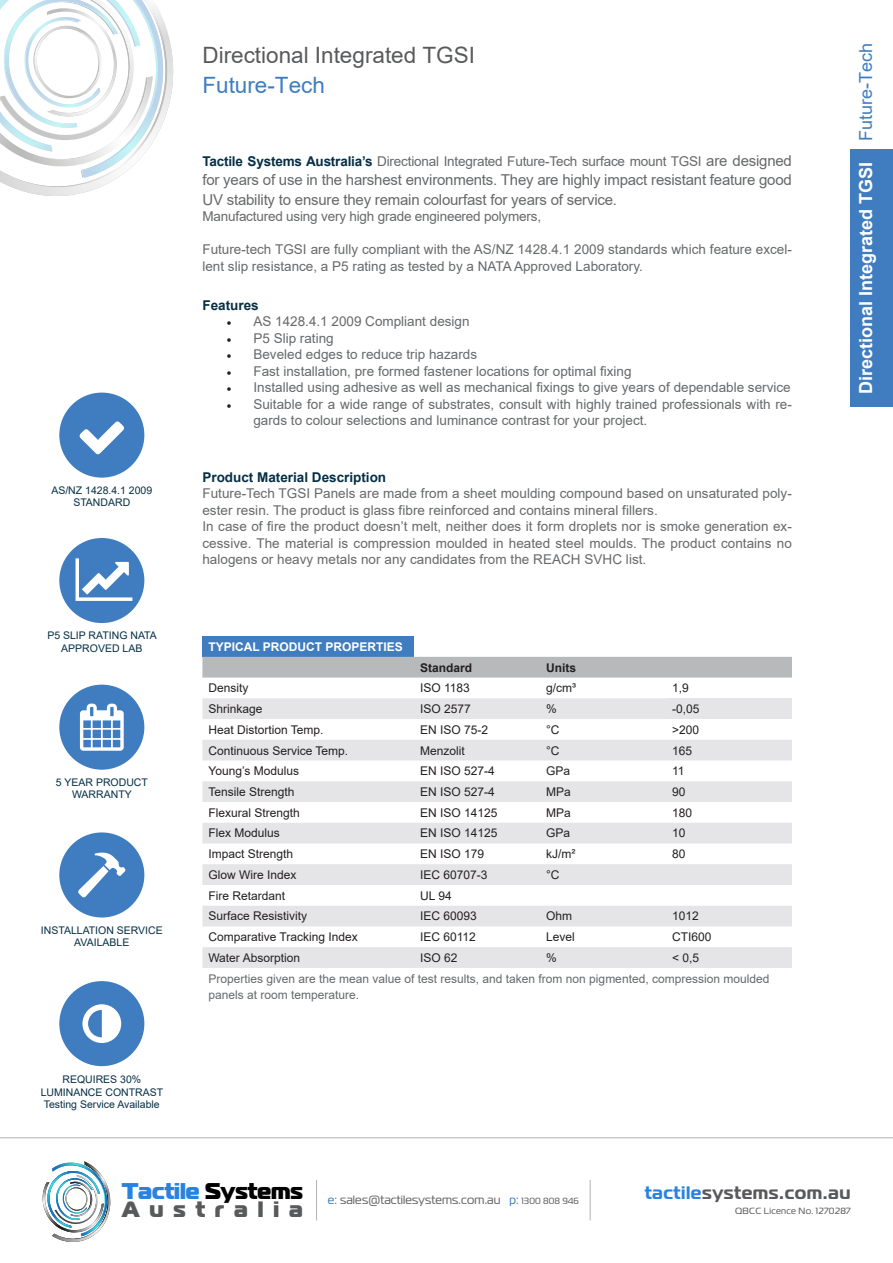
<style>
.page{position:relative;width:893px;height:1263px;background:#fff}
.page>*{position:absolute;margin:0;border:0;box-sizing:border-box;transform-origin:0 0}
.t1{font:22.65px "Magistral Black C";color:#2782e1}
.t2{font:22.5px "Arial";color:#595a5c}
.t3{font:22.5px "Arial";color:#3f7dc0}
.t4{font:22.2px "Magistral Black C";letter-spacing:.45em;color:#58595b}
.t5{font:700 18px "Arial";color:#fff}
.t6{font:700 18px "Magistral";letter-spacing:.03em;color:#2882e2}
.t7{font:18px "Arial";color:#3f7dc0}
.t8{font:15px/19.5px "Arial";letter-spacing:-.015em;color:#66686a}
.t9{font:13.5px/16.5px "Arial";color:#66686a}
.t10{font:700 13.5px "Arial";color:#052f45}
.t11{font:12px "Arial";color:#231f20}
.t12{font:12px/16.5px "Arial";color:#66686a}
.t13{font:12px "Magistral";letter-spacing:.01em;color:#636366}
.t14{font:700 12px "Arial";color:#fff}
.t15{font:700 12px "Arial";color:#231f20}
.t16{font:10.5px/12.6px "Arial";color:#052f45;text-align:center}
.t17{font:9px "Magistral";letter-spacing:.03em;color:#58595b}
.s1{font-weight:700;color:#052f45}
.s2{font-size:15px}
.s3{font-family:"Minion Pro";color:#231f20}
.s4{color:#000}
.s5{color:#3f7dc0}
.s6{color:#616365}
.s7{font-size:9px;color:#636467}
.s8{color:#59595c}
.s9{color:#58595b}
</style>
<div class="page">
<div style="left:59px;top:393px;width:85px;height:85px;background:#3f7dc0;border-radius:50%"></div>
<svg style="left:69px;top:402px;width:66px;height:66px"></svg>
<div style="left:59px;top:685px;width:85px;height:85px;background:#3f7dc0;border-radius:50%"></div>
<svg style="left:80px;top:703px;width:44px;height:48px"></svg>
<div style="left:59px;top:832px;width:85px;height:85px;background:#3f7dc0;border-radius:50%"></div>
<svg style="left:78px;top:853px;width:48px;height:45px"></svg>
<div style="left:59px;top:981px;width:85px;height:85px;background:#3f7dc0;border-radius:50%"></div>
<svg style="left:82px;top:1004px;width:39px;height:39px"></svg>
<div style="left:59px;top:538px;width:85px;height:85px;background:#3f7dc0;border-radius:50%"></div>
<svg style="left:76px;top:558px;width:56px;height:43px"></svg>
<hr style="left:0;top:1137px;width:893px;height:1px;background:#b0b1b5">
<div style="left:850px;top:149px;width:43px;height:258px;background:#3f7dc0"></div>
<svg style="left:0;top:0;width:174px;height:196px"></svg>
<div style="left:202px;top:636px;width:212px;height:21px;background:#3f7dc0"></div>
<div style="left:202px;top:657px;width:590px;height:20px;background:#b7b9bb"></div>
<svg style="left:202px;top:698px;width:590px;height:270px;fill:#e5e5e7"></svg>
<div style="left:666px;top:698px;width:126px;height:21px;background:#e5e5e7"></div>
<hr style="left:316px;top:1180px;width:1px;height:40px;background:#b0b1b5">
<svg style="left:43px;top:1161px;width:68px;height:81px"></svg>
<hr style="left:590px;top:1180px;width:1px;height:40px;background:#b0b1b5">
<p class="t16" style="left:51px;top:484px;width:102px">AS/NZ 1428.4.1 2009</p>
<p class="t16" style="left:73px;top:496px;width:58px">STANDARD</p>
<p class="t16" style="left:47px;top:629px;width:111px">P5 SLIP RATING NATA<br>APPROVED LAB</p>
<p class="t16" style="left:56px;top:776px;width:93px">5 YEAR PRODUCT<br>WARRANTY</p>
<p class="t16" style="left:41px;top:923px;width:123px">INSTALLATION SERVICE</p>
<p class="t16" style="left:74px;top:936px;width:57px">AVAILABLE</p>
<p class="t2" style="left:202px;top:40px;width:274px">Directional Integrated TGSI</p>
<p class="t3" style="left:202px;top:70px;width:124px">Future-Tech</p>
<p class="t9" style="left:202px;top:152px;width:591px"><span class="s1">Tactile Systems Australia’s</span> Directional Integrated Future-Tech surface mount TGSI <span class="s2">are designed</span></p>
<p class="t8" style="left:202px;top:170px;width:591px">for years of use in the harshest environments. They are highly impact resistant feature good<br>UV stability to ensure they remain colourfast for years of service.</p>
<p class="t9" style="left:202px;top:208px;width:340px">Manufactured using very high grade engineered polymers,</p>
<p class="t9" style="left:202px;top:241px;width:591px">Future-tech TGSI are fully compliant with the AS/NZ 1428.4.1 2009 standards which feature excel&shy;lent slip resistance, a P5 rating as tested by a NATA Approved Laboratory.</p>
<p class="t10" style="left:202px;top:295px;width:58px">Features</p>
<p class="t9" style="left:226px;top:313px;width:245px"><span class="s3">•</span> AS 1428.4.1 2009 Compliant design</p>
<p class="t9" style="left:226px;top:329px;width:109px"><span class="s3">•</span> P5 Slip rating</p>
<p class="t9" style="left:226px;top:346px;width:252px"><span class="s3">•</span> Beveled edges to reduce trip hazards</p>
<p class="t9" style="left:226px;top:362px;width:407px"><span class="s3">•</span> Fast installation, pre formed fastener locations for optimal fixing</p>
<p class="t9" style="left:226px;top:379px;width:566px"><span class="s3">•</span> Installed using adhesive as well as mechanical fixings to give years of dependable service</p>
<p class="t9" style="left:253px;top:395px;width:540px;text-indent:-27px"><span class="s3">•</span> Suitable for a wide range of substrates, consult with highly trained professionals with re&shy;gards to colour selections and luminance contrast for your project.</p>
<p class="t10" style="left:202px;top:468px;width:185px">Product Material Description</p>
<p class="t9" style="left:202px;top:485px;width:591px">Future-Tech TGSI Panels are made from a sheet moulding compound based on unsaturated poly&shy;ester resin. The product is glass fibre reinforced and contains mineral fillers.</p>
<p class="t9" style="left:202px;top:518px;width:591px;text-align:justify">In case of fire the product doesn’t melt, neither does it form droplets nor is smoke generation ex&shy;cessive. The material is compression moulded in heated steel moulds. The product contains no halogens or heavy metals nor any candidates from the REACH SVHC list.</p>
<p class="t14" style="left:208px;top:638px;width:196px">TYPICAL PRODUCT PROPERTIES</p>
<p class="t15" style="left:420px;top:659px;width:54px">Standard</p>
<p class="t15" style="left:546px;top:659px;width:31px">Units</p>
<p class="t11" style="left:208px;top:680px;width:42px">Density</p>
<p class="t11" style="left:420px;top:680px;width:51px">ISO 1183</p>
<p class="t11" style="left:546px;top:680px;width:31px">g/cm³</p>
<p class="t11" style="left:672px;top:680px;width:18px">1,9</p>
<p class="t11" style="left:208px;top:700px;width:56px">Shrinkage</p>
<p class="t11" style="left:420px;top:700px;width:52px">ISO 2577</p>
<p class="t11" style="left:546px;top:700px;width:12px">%</p>
<p class="t11" style="left:672px;top:700px;width:29px">-0,05</p>
<p class="t11" style="left:208px;top:721px;width:117px">Heat Distortion Temp.</p>
<p class="t11" style="left:420px;top:721px;width:70px">EN ISO 75-2</p>
<p class="t11" style="left:546px;top:721px;width:15px">°C</p>
<p class="t11" style="left:672px;top:721px;width:29px">&gt;200</p>
<p class="t11" style="left:208px;top:742px;width:141px">Continuous Service Temp.</p>
<p class="t11" style="left:420px;top:742px;width:46px">Menzolit</p>
<p class="t11" style="left:546px;top:742px;width:15px">°C</p>
<p class="t11" style="left:672px;top:742px;width:22px">165</p>
<p class="t11" style="left:208px;top:763px;width:92px">Young’s Modulus</p>
<p class="t11" style="left:420px;top:763px;width:76px">EN ISO 527-4</p>
<p class="t11" style="left:546px;top:763px;width:26px">GPa</p>
<p class="t11" style="left:672px;top:763px;width:14px">11</p>
<p class="t11" style="left:208px;top:783px;width:88px">Tensile Strength</p>
<p class="t11" style="left:420px;top:783px;width:76px">EN ISO 527-4</p>
<p class="t11" style="left:546px;top:783px;width:26px">MPa</p>
<p class="t11" style="left:672px;top:783px;width:15px">90</p>
<p class="t11" style="left:208px;top:804px;width:93px">Flexural Strength</p>
<p class="t11" style="left:420px;top:804px;width:79px">EN ISO 14125</p>
<p class="t11" style="left:546px;top:804px;width:26px">MPa</p>
<p class="t11" style="left:672px;top:804px;width:22px">180</p>
<p class="t11" style="left:208px;top:825px;width:73px">Flex Modulus</p>
<p class="t11" style="left:420px;top:825px;width:79px">EN ISO 14125</p>
<p class="t11" style="left:546px;top:825px;width:26px">GPa</p>
<p class="t11" style="left:672px;top:825px;width:15px">10</p>
<p class="t11" style="left:208px;top:846px;width:86px">Impact Strength</p>
<p class="t11" style="left:420px;top:846px;width:66px">EN ISO 179</p>
<p class="t11" style="left:546px;top:846px;width:31px">kJ/m²</p>
<p class="t11" style="left:672px;top:846px;width:15px">80</p>
<p class="t11" style="left:208px;top:866px;width:90px">Glow Wire Index</p>
<p class="t11" style="left:420px;top:866px;width:69px">IEC 60707-3</p>
<p class="t11" style="left:546px;top:866px;width:15px">°C</p>
<p class="t11" style="left:208px;top:887px;width:78px">Fire Retardant</p>
<p class="t11" style="left:420px;top:887px;width:33px">UL 94</p>
<p class="t11" style="left:208px;top:908px;width:100px">Surface Resistivity</p>
<p class="t11" style="left:420px;top:908px;width:58px">IEC 60093</p>
<p class="t11" style="left:546px;top:908px;width:28px">Ohm</p>
<p class="t11" style="left:672px;top:908px;width:28px">1012</p>
<p class="t11" style="left:208px;top:929px;width:151px">Comparative Tracking Index</p>
<p class="t11" style="left:420px;top:929px;width:57px">IEC 60112</p>
<p class="t11" style="left:546px;top:929px;width:30px">Level</p>
<p class="t11" style="left:672px;top:929px;width:41px">CTI600</p>
<p class="t11" style="left:208px;top:949px;width:93px">Water Absorption</p>
<p class="t11" style="left:420px;top:949px;width:39px">ISO 62</p>
<p class="t11" style="left:546px;top:949px;width:12px">%</p>
<p class="t11" style="left:672px;top:949px;width:29px">&lt; 0,5</p>
<p class="t12" style="left:208px;top:970px;width:562px">Properties given are the mean value of test results, and taken from non pigmented, compression moulded panels at room temperature.</p>
<p class="t7" style="left:853px;top:141px;width:100px;rotate:-90deg">Future-Tech</p>
<p class="t5" style="left:853px;top:394px;width:234px;rotate:-90deg">Directional Integrated TGSI</p>
<p class="t16" style="left:62px;top:1073px;width:80px">REQUIRES 30%</p>
<p class="t16" style="left:41px;top:1086px;width:124px">LUMINANCE CONTRAST</p>
<p class="t16" style="left:44px;top:1098px;width:117px">Testing Service Available</p>
<h1 class="t1" style="left:122px;top:1176px;width:182px">Tactile <span class="s4">Systems</span></h1>
<h3 class="t4" style="left:122px;top:1195px;width:182px">Australia</h3>
<p class="t13" style="left:328px;top:1192px;width:253px"><span class="s5">e:</span> <span class="s6">sales</span>@tactilesystems.com.au <span class="s5">p:</span> <span class="s7">1300 808 946</span></p>
<p class="t6" style="left:645px;top:1180px;width:207px">tactile<span class="s8">systems</span><span class="s9">.com.au</span></p>
<p class="t17" style="left:735px;top:1205px;width:117px">QBCC Licence No. 1270287</p>
</div>
